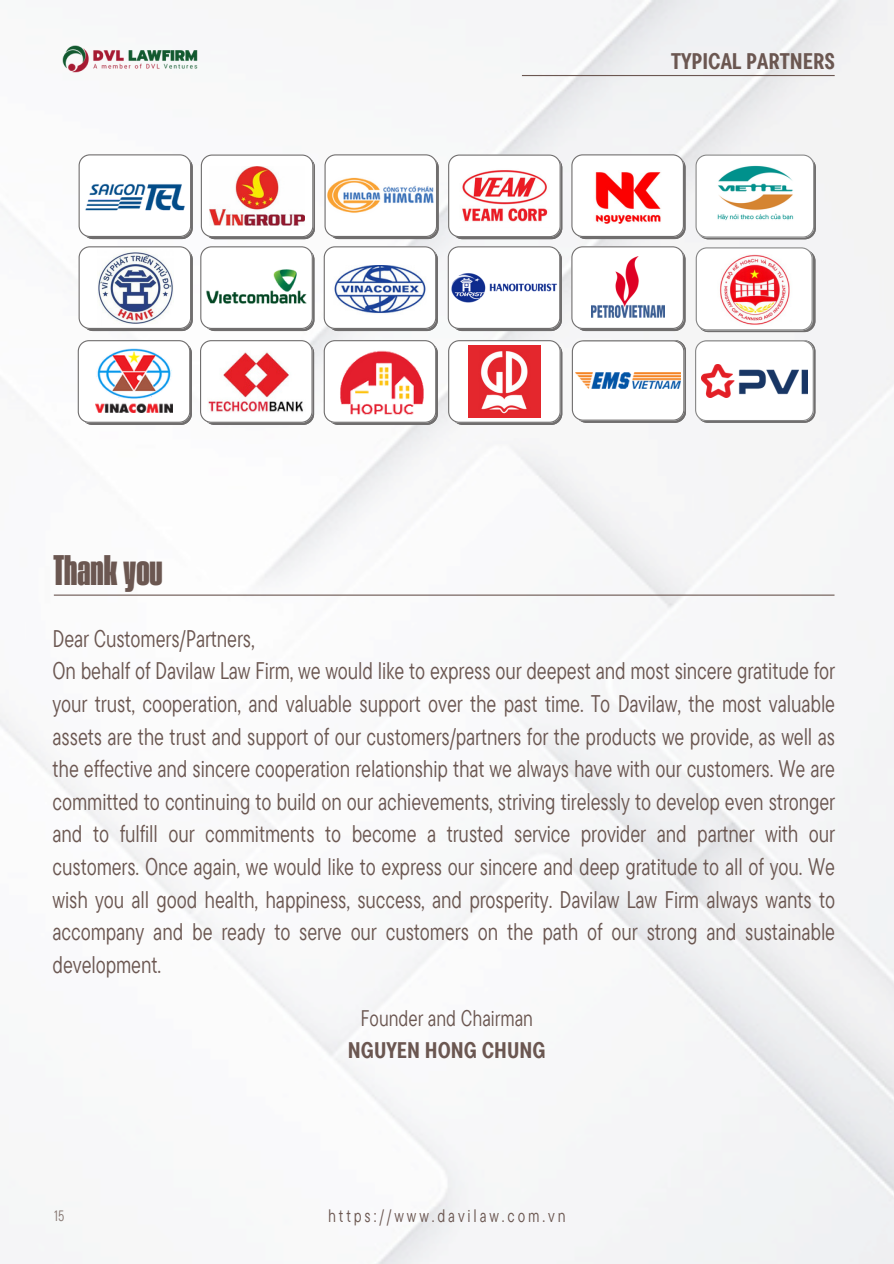
<style>
.page{position:relative;width:894px;height:1264px;background:#fff}
.page>*{position:absolute;margin:0;border:0;box-sizing:border-box;transform-origin:0 0}
.t1{font:45px "Extenda 40 Hecto";color:#6b5751}
.t2{font:24px/32.7px "TT Commons Pro Cond";letter-spacing:-.005em;color:#6b5751}
.t3{font:22.5px/32.7px "TT Commons Pro Cond";color:#6b5751;text-align:center}
.t4{font:700 22.5px "TT Commons Pro Cond";color:#6b5751}
.t5{font:18px "TT Commons Pro Cond";letter-spacing:.16em;color:#6b5751}
.t6{font:15px "TT Commons Pro Cond";color:#6b5751}
.s1{font-weight:700}
</style>
<div class="page">
<hr style="left:522px;top:75px;width:312px;height:1px;background:#6b5751">
<hr style="left:54px;top:594px;width:780px;height:1px;background:#6b5751">
<svg style="left:200px;top:246px;width:114px;height:85px"></svg>
<svg style="left:201px;top:154px;width:114px;height:85px"></svg>
<svg style="left:324px;top:154px;width:114px;height:85px"></svg>
<svg style="left:448px;top:154px;width:114px;height:85px"></svg>
<svg style="left:571px;top:154px;width:114px;height:85px"></svg>
<svg style="left:79px;top:246px;width:114px;height:85px"></svg>
<svg style="left:78px;top:340px;width:114px;height:85px"></svg>
<svg style="left:448px;top:340px;width:114px;height:85px"></svg>
<svg style="left:571px;top:340px;width:114px;height:83px"></svg>
<svg style="left:200px;top:340px;width:114px;height:85px"></svg>
<svg style="left:323px;top:340px;width:115px;height:85px"></svg>
<img style="left:333px;top:344px;width:93px;height:75px">
<svg style="left:323px;top:246px;width:115px;height:85px"></svg>
<svg style="left:447px;top:246px;width:114px;height:85px"></svg>
<svg style="left:571px;top:246px;width:114px;height:85px"></svg>
<svg style="left:695px;top:154px;width:120px;height:85px"></svg>
<img style="left:711px;top:161px;width:88px;height:63px">
<svg style="left:695px;top:247px;width:120px;height:85px"></svg>
<img style="left:717px;top:255px;width:77px;height:70px">
<svg style="left:694px;top:340px;width:121px;height:83px"></svg>
<img style="left:205px;top:263px;width:103px;height:47px">
<img style="left:459px;top:169px;width:91px;height:59px">
<svg style="left:79px;top:154px;width:114px;height:85px"></svg>
<img style="left:82px;top:181px;width:105px;height:34px">
<img style="left:209px;top:167px;width:95px;height:58px">
<img style="left:327px;top:178px;width:108px;height:36px">
<img style="left:593px;top:170px;width:68px;height:53px">
<img style="left:98px;top:249px;width:75px;height:76px">
<img style="left:331px;top:265px;width:99px;height:49px">
<img style="left:449px;top:271px;width:110px;height:33px">
<img style="left:591px;top:256px;width:73px;height:61px">
<img style="left:95px;top:349px;width:77px;height:63px">
<img style="left:207px;top:351px;width:99px;height:62px">
<img style="left:575px;top:373px;width:105px;height:15px">
<img style="left:701px;top:364px;width:106px;height:33px">
<img style="left:469px;top:346px;width:71px;height:71px">
<img style="left:58px;top:43px;width:143px;height:32px">
<p class="t1" style="left:53px;top:550px;width:111px">Thank you</p>
<p class="t4" style="left:671px;top:46px;width:165px">TYPICAL PARTNERS</p>
<p class="t2" style="left:53px;top:621px;width:783px">Dear Customers/Partners,<br>On behalf of Davilaw Law Firm, we would like to express our deepest and most sincere gratitude for your trust, cooperation, and valuable support over the past time. To Davilaw, the most valuable assets are the trust and support of our customers/partners for the products we provide, as well as the effective and sincere cooperation relationship that we always have with our customers. We are committed to continuing to build on our achievements, striving tirelessly to develop even stronger and to fulfill our commitments to become a trusted service provider and partner with our customers. Once again, we would like to express our sincere and deep gratitude to all of you. We wish you all good health, happiness, success, and prosperity. Davilaw Law Firm always wants to accompany and be ready to serve our customers on the path of our strong and sustainable development.</p>
<h1 class="t3" style="left:348px;top:1000px;width:199px">Founder and Chairman<br><span class="s1">NGUYEN HONG CHUNG</span></h1>
<p class="t6" style="left:54px;top:1206px;width:12px">15</p>
<h3 class="t5" style="left:328px;top:1203px;width:239px">https://www.davilaw.com.vn</h3>
</div>
